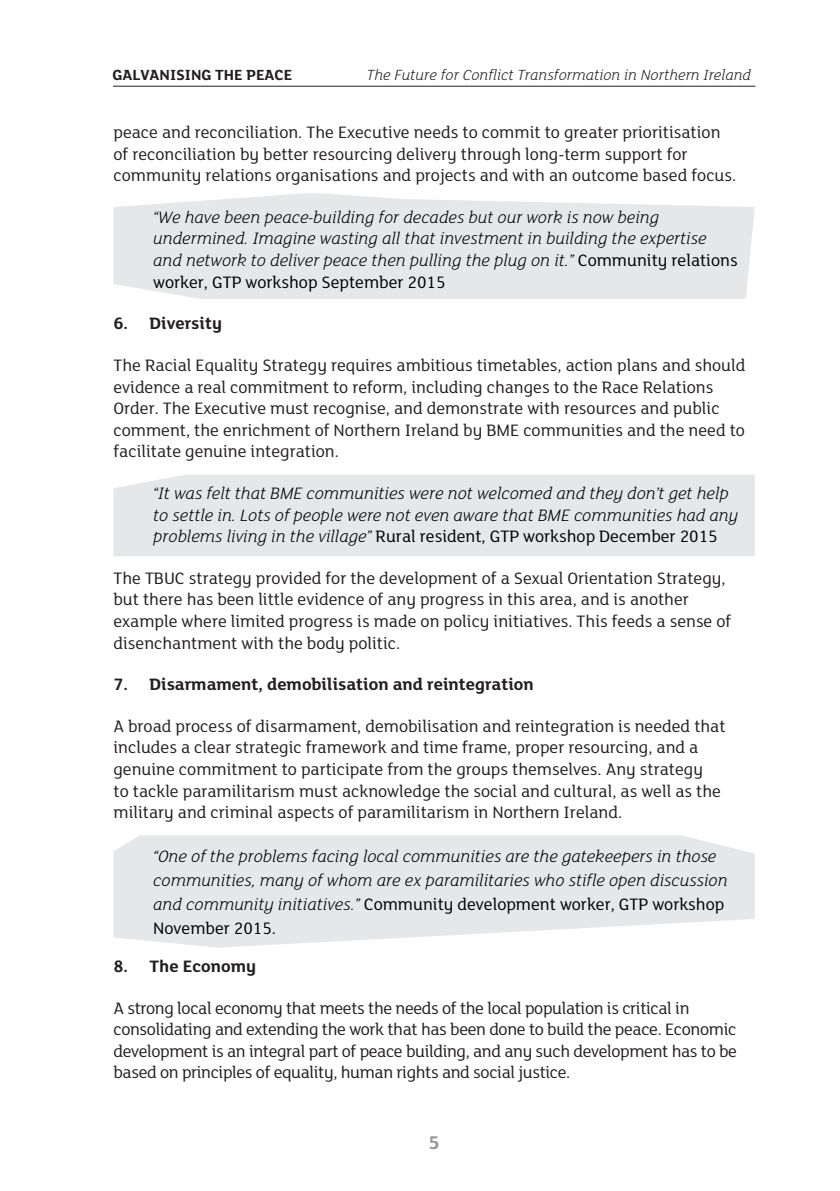
<style>
.page{position:relative;width:840px;height:1191px;background:#fff}
.page>*{position:absolute;margin:0;border:0;box-sizing:border-box;transform-origin:0 0}
.t1{font:700 20px "FS Lola";color:#939598}
.t2{font:18px/21.6px "FS Lola";color:#231f20}
.t3{font:italic 300 18px/21.6px "FS Lola";color:#000}
.t4{font:18px/21.6px "FS Lola";letter-spacing:-.02em;color:#231f20}
.t5{font:700 18px "FS Lola";color:#231f20}
.t6{font:italic 300 16px "FS Lola";color:#231f20}
.t7{font:700 16px "FS Lola";color:#231f20}
.s1{font-weight:400;font-style:normal}
</style>
<div class="page">
<svg style="left:113px;top:193px;width:641px;height:106px;background:#e8e9eb"></svg>
<div style="left:113px;top:475px;width:641px;height:81px;background:#e6e7e9"></div>
<svg style="left:113px;top:835px;width:641px;height:112px;background:#e9e9eb"></svg>
<hr style="left:113px;top:86px;width:642px;height:1px;background:#231f20">
<p class="t7" style="left:112px;top:66px;width:181px">GALVANISING THE PEACE</p>
<p class="t6" style="left:367px;top:66px;width:385px">The Future for Conflict Transformation in Northern Ireland</p>
<p class="t2" style="left:113px;top:122px;width:624px">peace and reconciliation. The Executive needs to commit to greater prioritisation of reconciliation by better resourcing delivery through long-term support for community relations organisations and projects and with an outcome based focus.</p>
<p class="t3" style="left:153px;top:207px;width:585px">“We have been peace-building for decades but our work is now being undermined. Imagine wasting all that investment in building the expertise and network to deliver peace then pulling the plug on it.” <span class="s1">Community relations worker, GTP workshop September 2015</span></p>
<p class="t5" style="left:113px;top:314px;width:110px">6. Diversity</p>
<p class="t2" style="left:113px;top:355px;width:633px">The Racial Equality Strategy requires ambitious timetables, action plans and should evidence a real commitment to reform, including changes to the Race Relations Order. The Executive must recognise, and demonstrate with resources and public comment, the enrichment of Northern Ireland by BME communities and the need to facilitate genuine integration.</p>
<p class="t3" style="left:153px;top:483px;width:586px">“It was felt that BME communities were not welcomed and they don’t get help to settle in. Lots of people were not even aware that BME communities had any problems living in the village” <span class="s1">Rural resident, GTP workshop December 2015</span></p>
<p class="t2" style="left:113px;top:567px;width:619px">The TBUC strategy provided for the development of a Sexual Orientation Strategy, but there has been little evidence of any progress in this area, and is another example where limited progress is made on policy initiatives. This feeds a sense of disenchantment with the body politic.</p>
<p class="t5" style="left:113px;top:675px;width:421px">7. Disarmament, demobilisation and reintegration</p>
<p class="t2" style="left:113px;top:715px;width:613px">A broad process of disarmament, demobilisation and reintegration is needed that includes a clear strategic framework and time frame, proper resourcing, and a genuine commitment to participate from the groups themselves. Any strategy<br>to tackle paramilitarism must acknowledge the social and cultural, as well as the military and criminal aspects of paramilitarism in Northern Ireland.</p>
<p class="t3" style="left:153px;top:845px;width:575px;line-height:24px">“One of the problems facing local communities are the gatekeepers in those communities, many of whom are ex paramilitaries who stifle open discussion and community initiatives.” <span class="s1">Community development worker, GTP workshop November 2015.</span></p>
<p class="t5" style="left:113px;top:956px;width:144px">8. The Economy</p>
<p class="t4" style="left:113px;top:997px;width:624px">A strong local economy that meets the needs of the local population is critical in consolidating and extending the work that has been done to build the peace. Economic development is an integral part of peace building, and any such development has to be based on principles of equality, human rights and social justice.</p>
<p class="t1" style="left:428px;top:1131px;width:13px">5</p>
</div>
